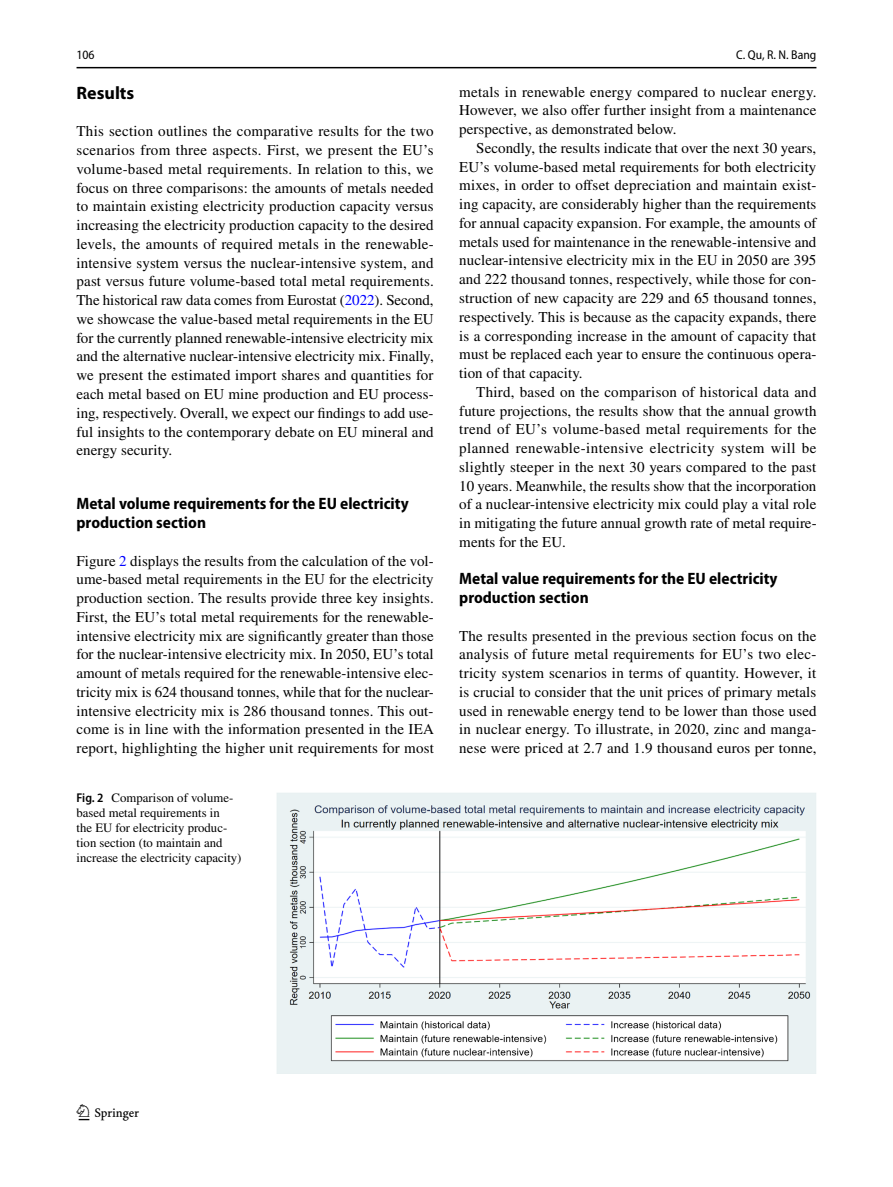
<style>
.page{position:relative;width:893px;height:1187px;background:#fff}
.page>*{position:absolute;margin:0;border:0;box-sizing:border-box;transform-origin:0 0}
.t1{font:22.5px "Springnew Regular 2";color:#000}
.t2{font:700 18px "Myriad Pro";color:#000}
.t3{font:700 semi-condensed 16.5px/18.8px "Myriad Pro";color:#000}
.t4{font:15px/18.8px "STIX";letter-spacing:.005em;color:#000;text-align:justify}
.t5{font:12.75px/15px "STIX";color:#000}
.t6{font:semi-condensed 12.75px "Myriad Pro";color:#000}
.s1{color:#00f}
.s2{font-family:"Myriad Pro";font-weight:600;font-stretch:semi-condensed}
</style>
<div class="page">
<hr style="left:77px;top:67px;width:739px;height:1px;background:#000">
<img style="left:277px;top:793px;width:539px;height:280px">
<p class="t6" style="left:77px;top:48px;width:20px">106</p>
<p class="t6" style="left:736px;top:48px;width:82px">C. Qu, R. N. Bang</p>
<p class="t2" style="left:77px;top:81px;width:59px">Results</p>
<p class="t4" style="left:77px;top:123px;width:359px">This section outlines the comparative results for the two scenarios from three aspects. First, we present the EU’s volume-based metal requirements. In relation to this, we focus on three comparisons: the amounts of metals needed to maintain existing electricity production capacity versus increasing the electricity production capacity to the desired levels, the amounts of required metals in the renewable&shy;intensive system versus the nuclear-intensive system, and past versus future volume-based total metal requirements.<br>The historical raw data comes from Eurostat (<span class="s1">2022</span>). Second, we showcase the value-based metal requirements in the EU for the currently planned renewable-intensive electricity mix and the alternative nuclear-intensive electricity mix. Finally, we present the estimated import shares and quantities for each metal based on EU mine production and EU process&shy;ing, respectively. Overall, we expect our findings to add use&shy;ful insights to the contemporary debate on EU mineral and energy security.</p>
<p class="t3" style="left:77px;top:494px;width:334px">Metal volume requirements for the EU electricity production section</p>
<p class="t4" style="left:77px;top:552px;width:359px">Figure <span class="s1">2</span> displays the results from the calculation of the vol&shy;ume-based metal requirements in the EU for the electricity production section. The results provide three key insights.<br>First, the EU’s total metal requirements for the renewable&shy;intensive electricity mix are significantly greater than those for the nuclear-intensive electricity mix. In 2050, EU’s total amount of metals required for the renewable-intensive elec&shy;tricity mix is 624 thousand tonnes, while that for the nuclear&shy;intensive electricity mix is 286 thousand tonnes. This out&shy;come is in line with the information presented in the IEA report, highlighting the higher unit requirements for most</p>
<p class="t5" style="left:77px;top:791px;width:166px"><span class="s2">Fig. 2</span> Comparison of volume&shy;based metal requirements in<br>the EU for electricity produc&shy;tion section (to maintain and increase the electricity capacity)</p>
<p class="t4" style="left:459px;top:83px;width:359px">metals in renewable energy compared to nuclear energy.<br>However, we also offer further insight from a maintenance perspective, as demonstrated below.</p>
<p class="t4" style="left:459px;top:139px;width:359px;text-indent:17px">Secondly, the results indicate that over the next 30 years, EU’s volume-based metal requirements for both electricity mixes, in order to offset depreciation and maintain exist&shy;ing capacity, are considerably higher than the requirements for annual capacity expansion. For example, the amounts of metals used for maintenance in the renewable-intensive and nuclear-intensive electricity mix in the EU in 2050 are 395 and 222 thousand tonnes, respectively, while those for con&shy;struction of new capacity are 229 and 65 thousand tonnes, respectively. This is because as the capacity expands, there is a corresponding increase in the amount of capacity that must be replaced each year to ensure the continuous opera&shy;tion of that capacity.</p>
<p class="t4" style="left:459px;top:383px;width:359px;text-indent:17px">Third, based on the comparison of historical data and future projections, the results show that the annual growth trend of EU’s volume-based metal requirements for the planned renewable-intensive electricity system will be slightly steeper in the next 30 years compared to the past 10 years. Meanwhile, the results show that the incorporation of a nuclear-intensive electricity mix could play a vital role in mitigating the future annual growth rate of metal require&shy;ments for the EU.</p>
<p class="t3" style="left:459px;top:569px;width:320px">Metal value requirements for the EU electricity production section</p>
<p class="t4" style="left:459px;top:627px;width:359px">The results presented in the previous section focus on the analysis of future metal requirements for EU’s two elec&shy;tricity system scenarios in terms of quantity. However, it is crucial to consider that the unit prices of primary metals used in renewable energy tend to be lower than those used in nuclear energy. To illustrate, in 2020, zinc and manga&shy;nese were priced at 2.7 and 1.9 thousand euros per tonne,</p>
<h1 class="t1" style="left:79px;top:1104px;width:62px">1 3</h1>
</div>
